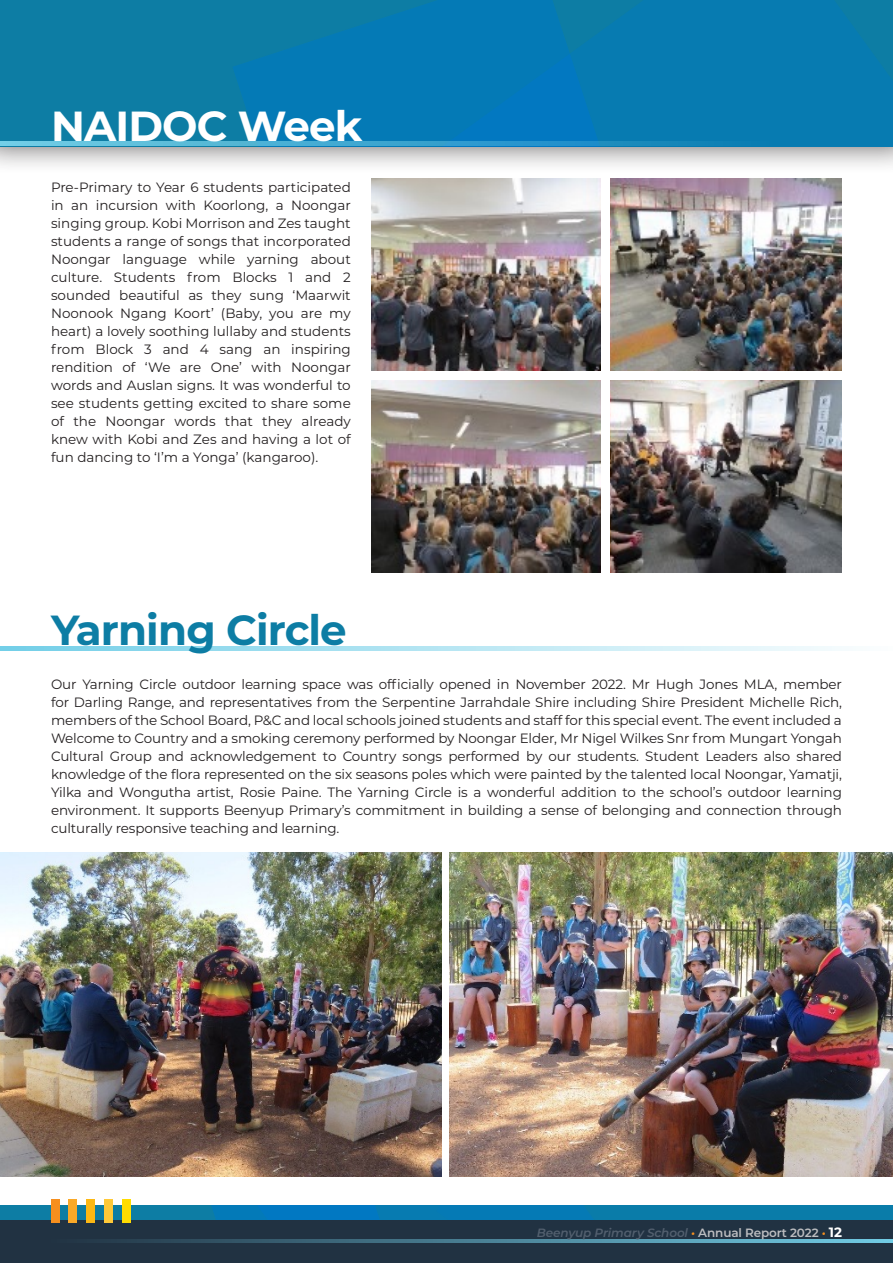
<style>
.page{position:relative;width:893px;height:1263px;background:#fff}
.page>*{position:absolute;margin:0;border:0;box-sizing:border-box;transform-origin:0 0}
.t1{font:700 42px "Montserrat";letter-spacing:-.02em;color:#0d7da4}
.t2{font:700 42px "Montserrat";letter-spacing:-.02em;color:#fff}
.t3{font:13.5px/18px "Montserrat";letter-spacing:-.01em;color:#231f20;text-align:justify}
.t4{font:italic 600 12px "Montserrat";letter-spacing:-.01em;color:#525f6e}
.s1{color:#f68f1e}
.s2{font-style:normal;color:#bcbdc0}
.s3{font-weight:700;font-style:normal;font-size:13.5px;color:#fff}
</style>
<div class="page">
<div style="left:0;top:0;width:893px;height:174px;background:#231f20;opacity:.75"></div>
<div style="left:0;top:0;width:893px;height:146px;background:#0d7da4"></div>
<div style="left:744px;top:0;width:60px;height:146px;background:#077bb1"></div>
<svg style="left:232px;top:0;width:512px;height:142px;fill:#047ab6"></svg>
<svg style="left:804px;top:0;width:89px;height:146px"></svg>
<svg style="left:0;top:142px;width:774px;height:4px;background:#3ca4ce"></svg>
<svg style="left:0;top:646px;width:842px;height:5px;background:#b2e4f2"></svg>
<img style="left:372px;top:179px;width:470px;height:394px">
<img style="left:0;top:852px;width:442px;height:324px">
<img style="left:450px;top:852px;width:443px;height:324px">
<div style="left:602px;top:179px;width:8px;height:394px;background:#fff"></div>
<div style="left:372px;top:371px;width:470px;height:8px;background:#fff"></div>
<div style="left:0;top:1206px;width:893px;height:57px;background:#0d7da4"></div>
<svg style="left:212px;top:1206px;width:382px;height:14px"></svg>
<div style="left:0;top:1220px;width:893px;height:43px;background:#213242"></div>
<hr style="left:51px;top:1239px;width:842px;height:3px;background:#73cfe8">
<div style="left:51px;top:1199px;width:8px;height:24px;background:#f68f1e"></div>
<div style="left:69px;top:1199px;width:8px;height:24px;background:#faa928"></div>
<div style="left:87px;top:1199px;width:8px;height:24px;background:#fcb814"></div>
<div style="left:104px;top:1199px;width:9px;height:24px;background:#ffc938"></div>
<div style="left:122px;top:1199px;width:8px;height:24px;background:#ffdc01"></div>
<p class="t2" style="left:51px;top:96px;width:313px">NAIDOC Week</p>
<p class="t3" style="left:51px;top:177px;width:301px">Pre-Primary to Year 6 students participated in an incursion with Koorlong, a Noongar singing group. Kobi Morrison and Zes taught students a range of songs that incorporated Noongar language while yarning about culture. Students from Blocks 1 and 2 sounded beautiful as they sung ‘Maarwit Noonook Ngang Koort’ (Baby, you are my heart) a lovely soothing lullaby and students from Block 3 and 4 sang an inspiring rendition of ‘We are One’ with Noongar words and Auslan signs. It was wonderful to see students getting excited to share some of the Noongar words that they already knew with Kobi and Zes and having a lot of fun dancing to ‘I’m a Yonga’ (kangaroo).</p>
<p class="t1" style="left:51px;top:600px;width:297px">Yarning Circle</p>
<p class="t3" style="left:51px;top:675px;width:792px">Our Yarning Circle outdoor learning space was officially opened in November 2022. Mr Hugh Jones MLA, member for Darling Range, and representatives from the Serpentine Jarrahdale Shire including Shire President Michelle Rich, members of the School Board, P&amp;C and local schools joined students and staff for this special event. The event included a Welcome to Country and a smoking ceremony performed by Noongar Elder, Mr Nigel Wilkes Snr from Mungart Yongah Cultural Group and acknowledgement to Country songs performed by our students. Student Leaders also shared knowledge of the flora represented on the six seasons poles which were painted by the talented local Noongar, Yamatji, Yilka and Wongutha artist, Rosie Paine. The Yarning Circle is a wonderful addition to the school’s outdoor learning environment. It supports Beenyup Primary’s commitment in building a sense of belonging and connection through culturally responsive teaching and learning.</p>
<p class="t4" style="left:537px;top:1224px;width:307px">Beenyup Primary School <span class="s1">•</span> <span class="s2">Annual Report 2022</span> <span class="s1">•</span> <span class="s3">12</span></p>
</div>
